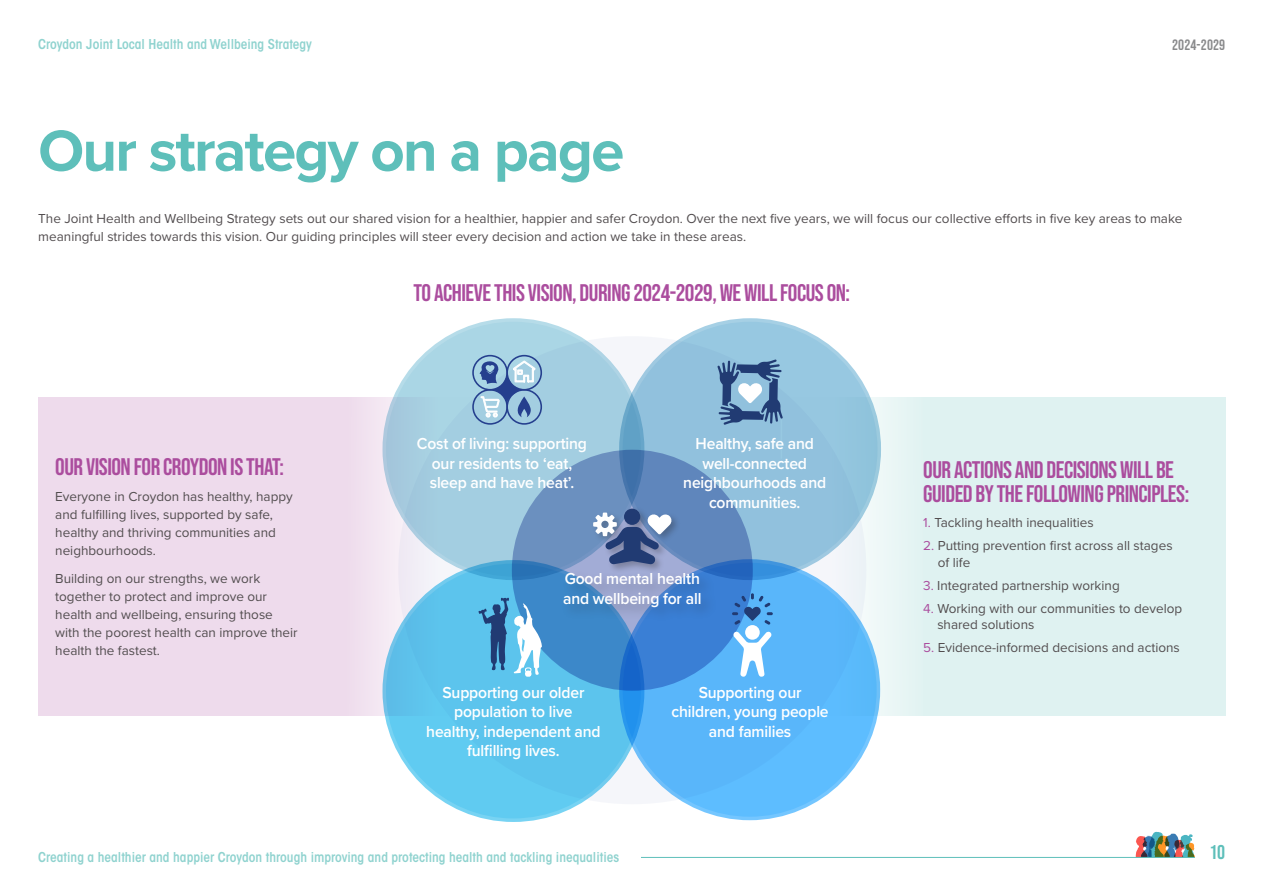
<style>
.page{position:relative;width:1263px;height:893px;background:#fff}
.page>*{position:absolute;margin:0;border:0;box-sizing:border-box;transform-origin:0 0}
.t1{font:700 60px "Proxima Nova";letter-spacing:-.03em;color:#5ebfba}
.t2{font:24px/24px "Bebas Neue";letter-spacing:-.02em;color:#ab4d9e}
.t3{font:19.95px "Bebas Neue";color:#5ebfba}
.t4{font:600 16.5px/19.5px "Proxima Nova";letter-spacing:-.01em;color:#fff;text-align:center;scale:.95 1}
.t5{font:15px "Bebas Neue";letter-spacing:.01em;color:#57585a}
.t6{font:13.5px/18px "Proxima Nova";color:#524d4f}
.t7{font:600 condensed 13.5px "ITC Avant Garde Std";color:#5ebfba}
.s1{color:#ab4d9e}
</style>
<div class="page">
<svg style="left:1136px;top:832px;width:59px;height:25px"></svg>
<hr style="left:641px;top:857px;width:554px;height:1px;background:#5ebfba">
<div style="left:252px;top:397px;width:330px;height:319px;background:#eedbec"></div>
<div style="left:681px;top:397px;width:344px;height:319px;background:#e9f5f5"></div>
<div style="left:38px;top:397px;width:284px;height:319px;background:#eedbec"></div>
<div style="left:923px;top:397px;width:302px;height:319px;background:#dff2f1"></div>
<svg style="left:401px;top:339px;width:462px;height:462px;fill:#f4f5fa"></svg>
<div style="left:384px;top:320px;width:259px;height:258px;background:#a3cee1;border-radius:50%"></div>
<div style="left:621px;top:320px;width:258px;height:258px;background:#91c1dd;border-radius:50%"></div>
<div style="left:384px;top:562px;width:259px;height:258px;background:#5cc4ed;border-radius:50%"></div>
<div style="left:621px;top:561px;width:257px;height:257px;background:#59b6fa;border-radius:50%"></div>
<svg style="left:513px;top:451px;width:238px;height:238px;background:#4f85c3"></svg>
<div style="left:591px;top:506px;width:90px;height:68px;background:#231f20;opacity:.3"></div>
<div style="left:624px;top:509px;width:16px;height:16px;background:#213b73;border-radius:50%"></div>
<svg style="left:593px;top:513px;width:79px;height:51px;background:#7185ad"></svg>
<div style="left:561px;top:569px;width:156px;height:55px;background:#231f20;opacity:.3"></div>
<svg style="left:733px;top:631px;width:39px;height:46px;background:#9fd5fb"></svg>
<div style="left:745px;top:625px;width:15px;height:15px;background:#fff;border-radius:50%"></div>
<svg style="left:732px;top:593px;width:41px;height:32px"></svg>
<svg style="left:717px;top:359px;width:66px;height:66px"></svg>
<svg style="left:478px;top:597px;width:64px;height:80px"></svg>
<div style="left:472px;top:355px;width:36px;height:35px;border:2px solid #253f8e;border-radius:50%"></div>
<div style="left:472px;top:389px;width:36px;height:36px;border:2px solid #253f8e;border-radius:50%"></div>
<div style="left:506px;top:355px;width:36px;height:35px;border:2px solid #253f8e;border-radius:50%"></div>
<div style="left:506px;top:389px;width:36px;height:36px;border:2px solid #253f8e;border-radius:50%"></div>
<svg style="left:479px;top:359px;width:56px;height:59px"></svg>
<p class="t7" style="left:38px;top:36px;width:275px">Croydon Joint Local Health and Wellbeing Strategy</p>
<p class="t1" style="left:38px;top:106px;width:588px">Our strategy on a page</p>
<p class="t5" style="left:1172px;top:36px;width:55px">2024-2029</p>
<p class="t6" style="left:38px;top:209px;width:1145px">The Joint Health and Wellbeing Strategy sets out our shared vision for a healthier, happier and safer Croydon. Over the next five years, we will focus our collective efforts in five key areas to make meaningful strides towards this vision. Our guiding principles will steer every decision and action we take in these areas.</p>
<p class="t2" style="left:55px;top:454px;width:230px">OUR VISION FOR CROYDON IS THAT:</p>
<p class="t6" style="left:55px;top:487px;width:239px">Everyone in Croydon has healthy, happy and fulfilling lives, supported by safe, healthy and thriving communities and neighbourhoods.</p>
<p class="t6" style="left:55px;top:569px;width:244px">Building on our strengths, we work together to protect and improve our health and wellbeing, ensuring those with the poorest health can improve their health the fastest.</p>
<p class="t2" style="left:413px;top:280px;width:438px">TO ACHIEVE THIS VISION, DURING 2024-2029, WE WILL FOCUS ON:</p>
<p class="t4" style="left:417px;top:433px;width:181px">Cost of living: supporting our residents to ‘eat, sleep and have heat’.</p>
<p class="t4" style="left:683px;top:433px;width:152px">Healthy, safe and well-connected neighbourhoods and communities.</p>
<p class="t4" style="left:563px;top:568px;width:147px;text-align:left">Good mental health and wellbeing for all</p>
<p class="t4" style="left:426px;top:682px;width:185px">Supporting our older population to live healthy, independent and fulfilling lives.</p>
<p class="t4" style="left:671px;top:682px;width:167px">Supporting our children, young people and families</p>
<p class="t7" style="left:38px;top:848px;width:582px">Creating a healthier and happier Croydon through improving and protecting health and tackling inequalities</p>
<p class="t2" style="left:923px;top:458px;width:267px">OUR ACTIONS AND DECISIONS WILL BE<br>GUIDED BY THE FOLLOWING PRINCIPLES:</p>
<p class="t6" style="left:923px;top:513px;width:172px"><span class="s1">1.</span> Tackling health inequalities</p>
<p class="t6" style="left:938px;top:537px;width:236px;line-height:16.5px;text-indent:-15px"><span class="s1">2.</span> Putting prevention first across all stages of life</p>
<p class="t6" style="left:923px;top:575px;width:198px"><span class="s1">3.</span> Integrated partnership working</p>
<p class="t6" style="left:937px;top:599px;width:246px;line-height:16.5px;text-indent:-14px"><span class="s1">4.</span> Working with our communities to develop shared solutions</p>
<p class="t6" style="left:923px;top:638px;width:258px"><span class="s1">5.</span> Evidence-informed decisions and actions</p>
<h3 class="t3" style="left:1209px;top:840px;width:17px">10</h3>
</div>
